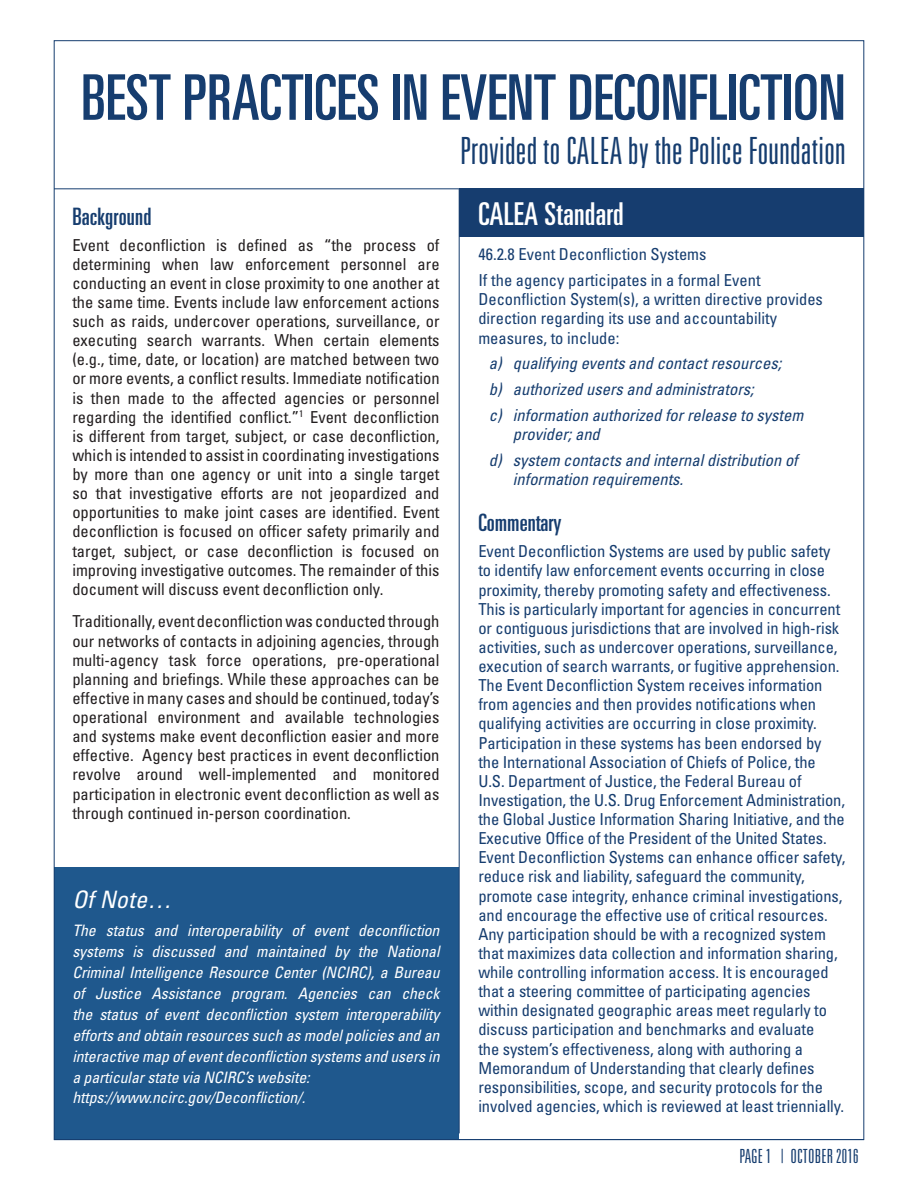
<style>
.page{position:relative;width:918px;height:1188px;background:#fff}
.page>*{position:absolute;margin:0;border:0;box-sizing:border-box;transform-origin:0 0}
.t1{font:ultra-condensed 63px "Univers";color:#163d6f}
.t2{font:300 ultra-condensed 37.5px "Univers";letter-spacing:.01em;color:#163d6f}
.t3{font:ultra-condensed 31.5px "Univers";letter-spacing:.01em;color:#fff}
.Main_Body_Text{font:ultra-condensed 24px "Univers";letter-spacing:.005em;color:#163d6f}
.t4{font:italic condensed 24px "Univers";letter-spacing:.01em;color:#fff}
.Headline{font:300 ultra-condensed 19.5px "Univers";letter-spacing:.01em;color:#163d6f}
.Main_Body_Text-2{font:condensed 16.5px/19.2px "Univers";letter-spacing:-.005em;color:#163d6f}
.Main_Body_Text-3{font:condensed 16.5px/19px "Univers";color:#231f20;text-align:justify}
.Main_Body_Text-4{font:italic condensed 16.5px/19.2px "Univers";color:#163d6f}
.Main_Body_Text-5{font:italic condensed 15.75px/21px "Univers";letter-spacing:-.005em;color:#fff;text-align:justify}
</style>
<div class="page">
<div style="left:459px;top:189px;width:405px;height:48px;background:#163d6f"></div>
<div style="left:54px;top:867px;width:405px;height:273px;background:#1f588d"></div>
<hr style="left:54px;top:189px;width:810px;height:1px;background:#163d6f">
<hr style="left:459px;top:189px;width:1px;height:944px;background:#163d6f">
<p class="t1" style="left:81px;top:62px;width:766px">BEST PRACTICES IN EVENT DECONFLICTION</p>
<p class="t2" style="left:460px;top:131px;width:387px">Provided to CALEA by the Police Foundation</p>
<p class="t3" style="left:478px;top:196px;width:147px">CALEA Standard</p>
<p class="Main_Body_Text-2" style="left:478px;top:244px;width:230px">46.2.8 Event Deconfliction Systems</p>
<p class="Main_Body_Text-2" style="left:478px;top:270px;width:346px">If the agency participates in a formal Event Deconfliction System(s), a written directive provides direction regarding its use and accountability measures, to include:</p>
<p class="Main_Body_Text-4" style="left:489px;top:354px;width:294px">a) qualifying events and contact resources;</p>
<p class="Main_Body_Text-4" style="left:489px;top:379px;width:267px">b) authorized users and administrators;</p>
<p class="Main_Body_Text-4" style="left:513px;top:405px;width:292px;text-indent:-24px">c) information authorized for release to system provider; and</p>
<p class="Main_Body_Text-4" style="left:513px;top:450px;width:287px;text-indent:-24px">d) system contacts and internal distribution of information requirements.</p>
<p class="Main_Body_Text" style="left:478px;top:509px;width:85px">Commentary</p>
<p class="Main_Body_Text-2" style="left:478px;top:541px;width:369px">Event Deconfliction Systems are used by public safety to identify law enforcement events occurring in close proximity, thereby promoting safety and effectiveness.<br>This is particularly important for agencies in concurrent or contiguous jurisdictions that are involved in high-risk activities, such as undercover operations, surveillance, execution of search warrants, or fugitive apprehension.<br>The Event Deconfliction System receives information from agencies and then provides notifications when qualifying activities are occurring in close proximity.<br>Participation in these systems has been endorsed by the International Association of Chiefs of Police, the U.S. Department of Justice, the Federal Bureau of Investigation, the U.S. Drug Enforcement Administration, the Global Justice Information Sharing Initiative, and the Executive Office of the President of the United States.<br>Event Deconfliction Systems can enhance officer safety, reduce risk and liability, safeguard the community, promote case integrity, enhance criminal investigations, and encourage the effective use of critical resources.<br>Any participation should be with a recognized system that maximizes data collection and information sharing, while controlling information access. It is encouraged that a steering committee of participating agencies within designated geographic areas meet regularly to discuss participation and benchmarks and evaluate<br>the system’s effectiveness, along with authoring a Memorandum of Understanding that clearly defines responsibilities, scope, and security protocols for the involved agencies, which is reviewed at least triennially.</p>
<p class="Main_Body_Text" style="left:72px;top:203px;width:81px">Background</p>
<p class="Main_Body_Text-3" style="left:72px;top:235px;width:369px">Event deconfliction is defined as “the process of determining when law enforcement personnel are conducting an event in close proximity to one another at the same time. Events include law enforcement actions such as raids, undercover operations, surveillance, or executing search warrants. When certain elements (e.g., time, date, or location) are matched between two or more events, a conflict results. Immediate notification is then made to the affected agencies or personnel regarding the identified conflict.”<sup>1</sup> Event deconfliction is different from target, subject, or case deconfliction, which is intended to assist in coordinating investigations by more than one agency or unit into a single target so that investigative efforts are not jeopardized and opportunities to make joint cases are identified. Event deconfliction is focused on officer safety primarily and target, subject, or case deconfliction is focused on improving investigative outcomes. The remainder of this document will discuss event deconfliction only.</p>
<p class="Main_Body_Text-3" style="left:72px;top:612px;width:369px">Traditionally, event deconfliction was conducted through our networks of contacts in adjoining agencies, through multi-agency task force operations, pre-operational planning and briefings. While these approaches can be effective in many cases and should be continued, today’s operational environment and available technologies and systems make event deconfliction easier and more effective. Agency best practices in event deconfliction revolve around well-implemented and monitored participation in electronic event deconfliction as well as through continued in-person coordination.</p>
<p class="t4" style="left:72px;top:884px;width:101px">Of Note…</p>
<p class="Main_Body_Text-5" style="left:72px;top:919px;width:369px">The status and interoperability of event deconfliction systems is discussed and maintained by the National Criminal Intelligence Resource Center (NCIRC), a Bureau of Justice Assistance program. Agencies can check the status of event deconfliction system interoperability efforts and obtain resources such as model policies and an interactive map of event deconfliction systems and users in a particular state via NCIRC’s website:</p>
<p class="Main_Body_Text-5" style="left:72px;top:1086px;width:234px">https://www.ncirc.gov/Deconfliction/.</p>
<p class="Headline" style="left:739px;top:1146px;width:121px">PAGE 1 | OCTOBER 2016</p>
</div>
